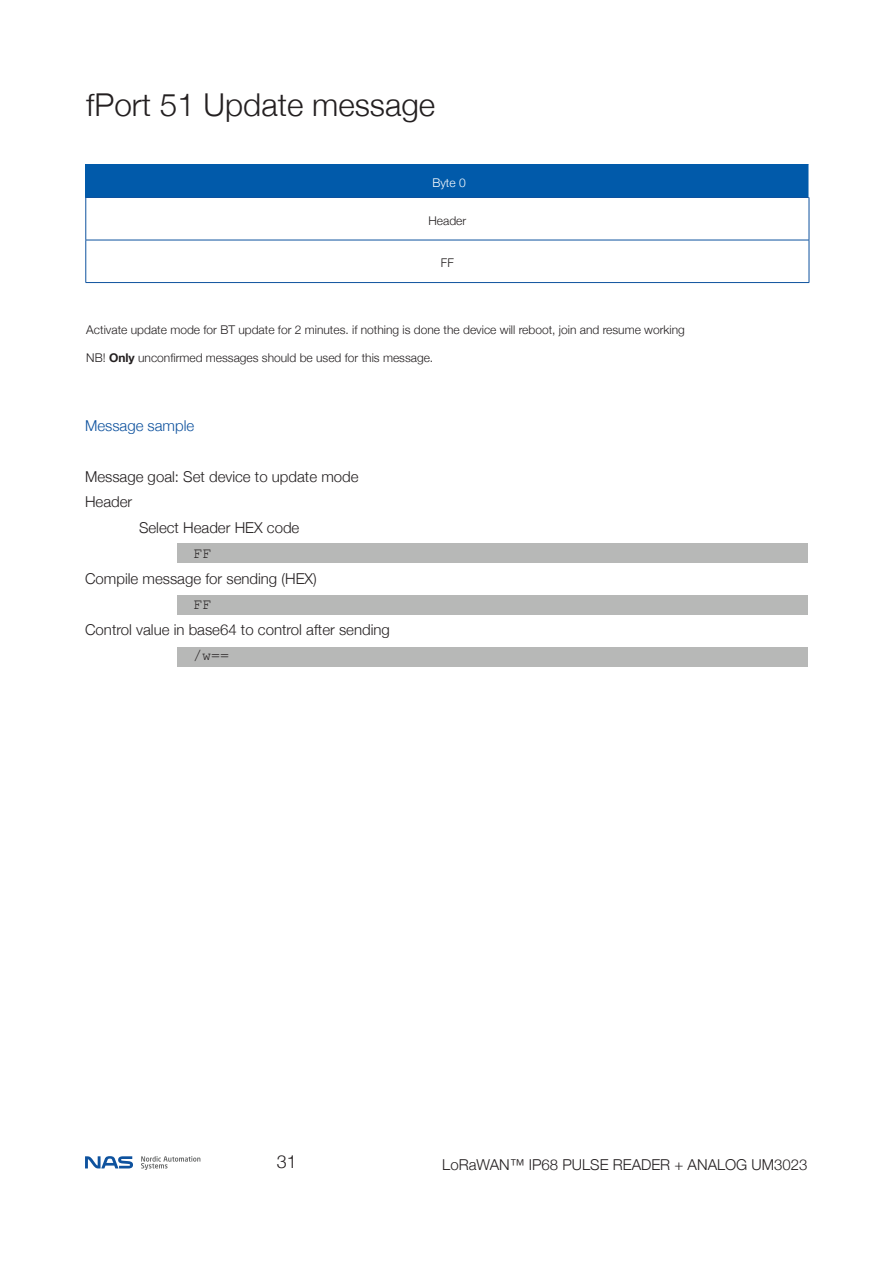
<style>
.page{position:relative;width:893px;height:1263px;background:#fff}
.page>*{position:absolute;margin:0;border:0;box-sizing:border-box;transform-origin:0 0}
.t1{font:300 31.5px "Helvetica Neue";color:#231f20}
.t2{font:300 18px "Helvetica Neue";color:#231f20}
.t3{font:300 15px "Helvetica Neue";color:#231f20}
.t4{font:300 15px "Helvetica Neue";color:#0e529e}
.t5{font:15px "Courier New";color:#231f20}
.t6{font:300 12px "Helvetica Neue";color:#231f20}
.t7{font:300 12px "Helvetica Neue";color:#fff}
.s1{font-weight:700}
</style>
<div class="page">
<svg style="left:85px;top:1156px;width:48px;height:12px"></svg>
<svg style="left:141px;top:1156px;width:59px;height:14px"></svg>
<div style="left:86px;top:164px;width:723px;height:33px;background:#015aaa"></div>
<svg style="left:87px;top:198px;width:722px;height:84px"></svg>
<hr style="left:86px;top:197px;width:723px;height:1px;background:#0e529e">
<hr style="left:86px;top:198px;width:1px;height:42px;background:#0e529e">
<hr style="left:809px;top:198px;width:1px;height:42px;background:#0e529e">
<hr style="left:86px;top:240px;width:723px;height:1px;background:#0e529e">
<hr style="left:86px;top:240px;width:1px;height:42px;background:#0e529e">
<hr style="left:809px;top:240px;width:1px;height:42px;background:#0e529e">
<hr style="left:86px;top:282px;width:723px;height:1px;background:#0e529e">
<div style="left:177px;top:543px;width:630px;height:20px;background:#b7b8b7"></div>
<div style="left:177px;top:595px;width:630px;height:19px;background:#b7b8b7"></div>
<div style="left:177px;top:647px;width:630px;height:20px;background:#b7b8b7"></div>
<h1 class="t1" style="left:86px;top:79px;width:350px">fPort 51 Update message</h1>
<p class="t7" style="left:432px;top:173px;width:35px">Byte 0</p>
<p class="t6" style="left:428px;top:211px;width:39px">Header</p>
<p class="t6" style="left:441px;top:253px;width:14px">FF</p>
<p class="t6" style="left:86px;top:320px;width:600px">Activate update mode for BT update for 2 minutes. if nothing is done the device will reboot, join and resume working</p>
<p class="t6" style="left:86px;top:348px;width:348px">NB! <span class="s1">Only</span> unconfirmed messages should be used for this message.</p>
<p class="t4" style="left:85px;top:413px;width:111px">Message sample</p>
<p class="t3" style="left:85px;top:464px;width:275px">Message goal: Set device to update mode</p>
<p class="t3" style="left:85px;top:490px;width:49px">Header</p>
<p class="t3" style="left:139px;top:515px;width:162px">Select Header HEX code</p>
<p class="t5" style="left:193px;top:544px;width:19px">FF</p>
<p class="t3" style="left:85px;top:566px;width:233px">Compile message for sending (HEX)</p>
<p class="t5" style="left:193px;top:595px;width:19px">FF</p>
<p class="t3" style="left:85px;top:617px;width:306px">Control value in base64 to control after sending</p>
<p class="t5" style="left:193px;top:646px;width:37px">/w==</p>
<p class="t2" style="left:277px;top:1147px;width:22px">31</p>
<p class="t3" style="left:442px;top:1152px;width:367px">LoRaWAN™ IP68 PULSE READER + ANALOG UM3023</p>
</div>
